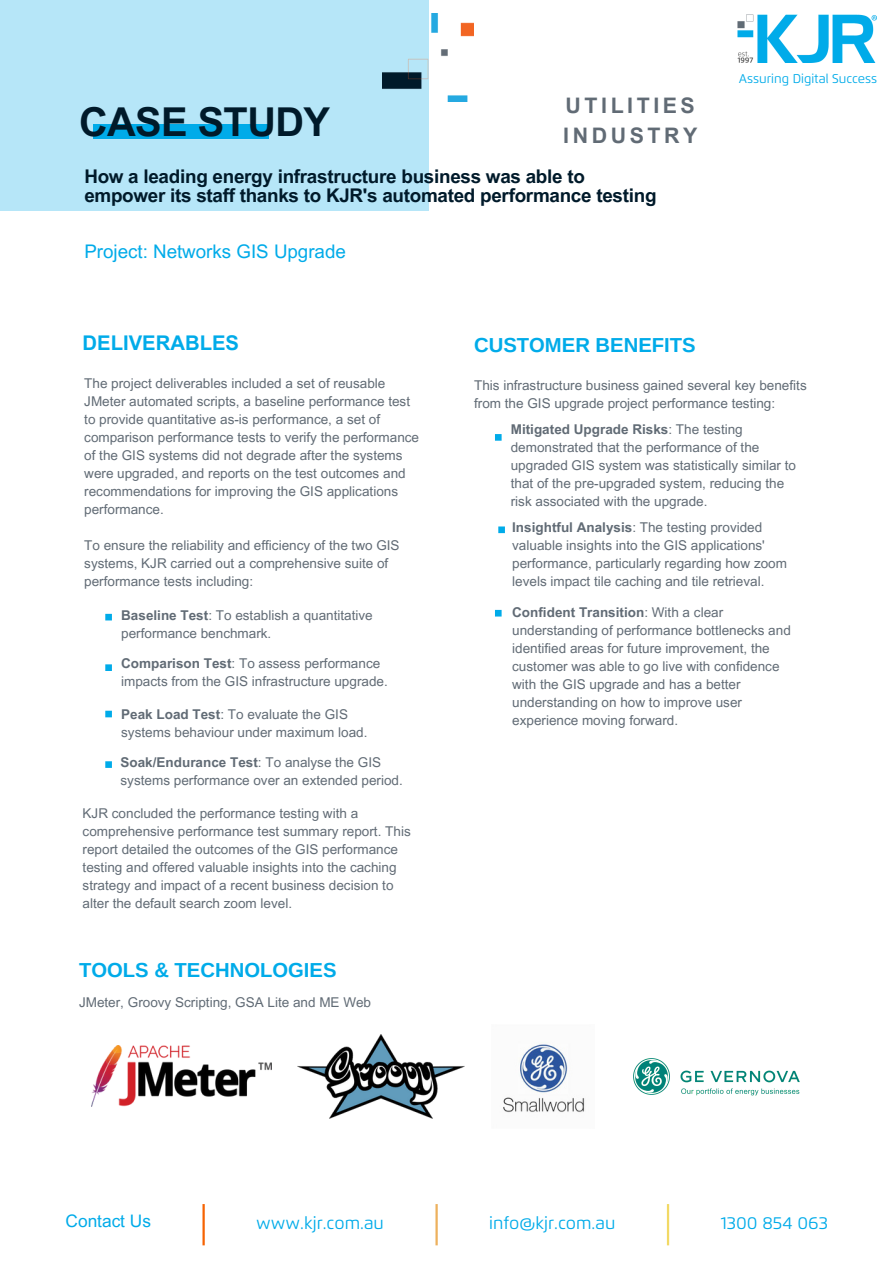
<style>
.page{position:relative;width:894px;height:1264px;background:#fff}
.page>*{position:absolute;margin:0;border:0;box-sizing:border-box;transform-origin:0 0}
.t1{font:700 39.75px "Arial MT Pro";letter-spacing:-.015em;color:#001a2a}
.t2{font:700 21.45px/29.2px "Arial MT Pro";letter-spacing:.165em;color:#616b75}
.t3{font:700 20.25px "Arimo";color:#00abe9}
.t4{font:700 20.25px "Arial MT Pro";color:#00abe9}
.t5{font:700 18.9px/19.2px "Arial MT Pro";letter-spacing:-.015em;color:#001a2a}
.t6{font:18.75px "Arial MT Pro";color:#00abe9}
.t7{font:17.25px "Flexo";color:#00abe9}
.t8{font:17.25px "Arial MT Pro";color:#00abe9}
.t9{font:13.5px/18px "Arial MT Pro";color:#616b75}
.t10{font:12.6px "Flexo";color:#00abe9}
.s1{font-weight:700}
</style>
<div class="page">
<img style="left:737px;top:14px;width:139px;height:48px">
<div style="left:0;top:0;width:428px;height:211px;background:#b6e6f8"></div>
<img style="left:382px;top:14px;width:91px;height:87px">
<div style="left:93px;top:125px;width:176px;height:14px;background:#00abe9"></div>
<hr style="left:666px;top:1203px;width:3px;height:42px;background:#f2d965">
<hr style="left:435px;top:1203px;width:2px;height:42px;background:#edb15d">
<hr style="left:202px;top:1203px;width:3px;height:42px;background:#f66302">
<div style="left:105px;top:614px;width:7px;height:6px;background:#00abe9"></div>
<div style="left:105px;top:664px;width:7px;height:7px;background:#00abe9"></div>
<div style="left:105px;top:710px;width:7px;height:7px;background:#00abe9"></div>
<div style="left:105px;top:761px;width:7px;height:7px;background:#00abe9"></div>
<svg style="left:495px;top:434px;width:6px;height:6px"></svg>
<div style="left:498px;top:526px;width:7px;height:7px;background:#00abe9"></div>
<svg style="left:495px;top:610px;width:6px;height:6px"></svg>
<img style="left:92px;top:1045px;width:180px;height:61px">
<img style="left:297px;top:1034px;width:167px;height:84px">
<img style="left:503px;top:1042px;width:82px;height:71px">
<img style="left:633px;top:1058px;width:167px;height:38px">
<p class="t1" style="left:79px;top:107px;width:252px">CASE STUDY</p>
<p class="t2" style="left:563px;top:94px;width:135px">UTILITIES<br>INDUSTRY</p>
<p class="t5" style="left:84px;top:169px;width:573px">How a leading energy infrastructure business was able to empower its staff thanks to KJR's automated performance testing</p>
<p class="t6" style="left:84px;top:244px;width:263px">Project: Networks GIS Upgrade</p>
<p class="t10" style="left:738px;top:73px;width:140px">Assuring Digital Success</p>
<p class="t4" style="left:83px;top:335px;width:158px">DELIVERABLES</p>
<p class="t9" style="left:84px;top:376px;width:336px">The project deliverables included a set of reusable JMeter automated scripts, a baseline performance test to provide quantitative as-is performance, a set of comparison performance tests to verify the performance of the GIS systems did not degrade after the systems were upgraded, and reports on the test outcomes and recommendations for improving the GIS applications performance.</p>
<p class="t9" style="left:84px;top:538px;width:317px">To ensure the reliability and efficiency of the two GIS systems, KJR carried out a comprehensive suite of performance tests including:</p>
<p class="t9" style="left:121px;top:607px;width:253px"><span class="s1">Baseline Test</span>: To establish a quantitative performance benchmark.</p>
<p class="t9" style="left:121px;top:655px;width:268px"><span class="s1">Comparison Test</span>: To assess performance impacts from the GIS infrastructure upgrade.</p>
<p class="t9" style="left:121px;top:707px;width:248px"><span class="s1">Peak Load Test</span>: To evaluate the GIS systems behaviour under maximum load.</p>
<p class="t9" style="left:120px;top:755px;width:284px"><span class="s1">Soak/Endurance Test</span>: To analyse the GIS systems performance over an extended period.</p>
<p class="t9" style="left:83px;top:806px;width:329px">KJR concluded the performance testing with a comprehensive performance test summary report. This report detailed the outcomes of the GIS performance testing and offered valuable insights into the caching strategy and impact of a recent business decision to alter the default search zoom level.</p>
<p class="t3" style="left:79px;top:958px;width:259px">TOOLS &amp; TECHNOLOGIES</p>
<h3 class="t9" style="left:79px;top:995px;width:293px">JMeter, Groovy Scripting, GSA Lite and ME Web</h3>
<p class="t3" style="left:474px;top:333px;width:223px">CUSTOMER BENEFITS</p>
<h3 class="t9" style="left:474px;top:378px;width:334px">This infrastructure business gained several key benefits from the GIS upgrade project performance testing:</h3>
<p class="t9" style="left:510px;top:422px;width:287px"><span class="s1">Mitigated Upgrade Risks</span>: The testing demonstrated that the performance of the upgraded GIS system was statistically similar to that of the pre-upgraded system, reducing the risk associated with the upgrade.</p>
<p class="t9" style="left:512px;top:520px;width:276px"><span class="s1">Insightful Analysis</span>: The testing provided valuable insights into the GIS applications' performance, particularly regarding how zoom levels impact tile caching and tile retrieval.</p>
<p class="t9" style="left:512px;top:605px;width:280px"><span class="s1">Confident Transition</span>: With a clear understanding of performance bottlenecks and identified areas for future improvement, the customer was able to go live with confidence with the GIS upgrade and has a better understanding on how to improve user experience moving forward.</p>
<h4 class="t8" style="left:66px;top:1214px;width:87px">Contact Us</h4>
<h2 class="t7" style="left:256px;top:1214px;width:129px">www.kjr.com.au</h2>
<p class="t7" style="left:489px;top:1214px;width:128px">info@kjr.com.au</p>
<p class="t7" style="left:720px;top:1214px;width:109px">1300 854 063</p>
</div>
